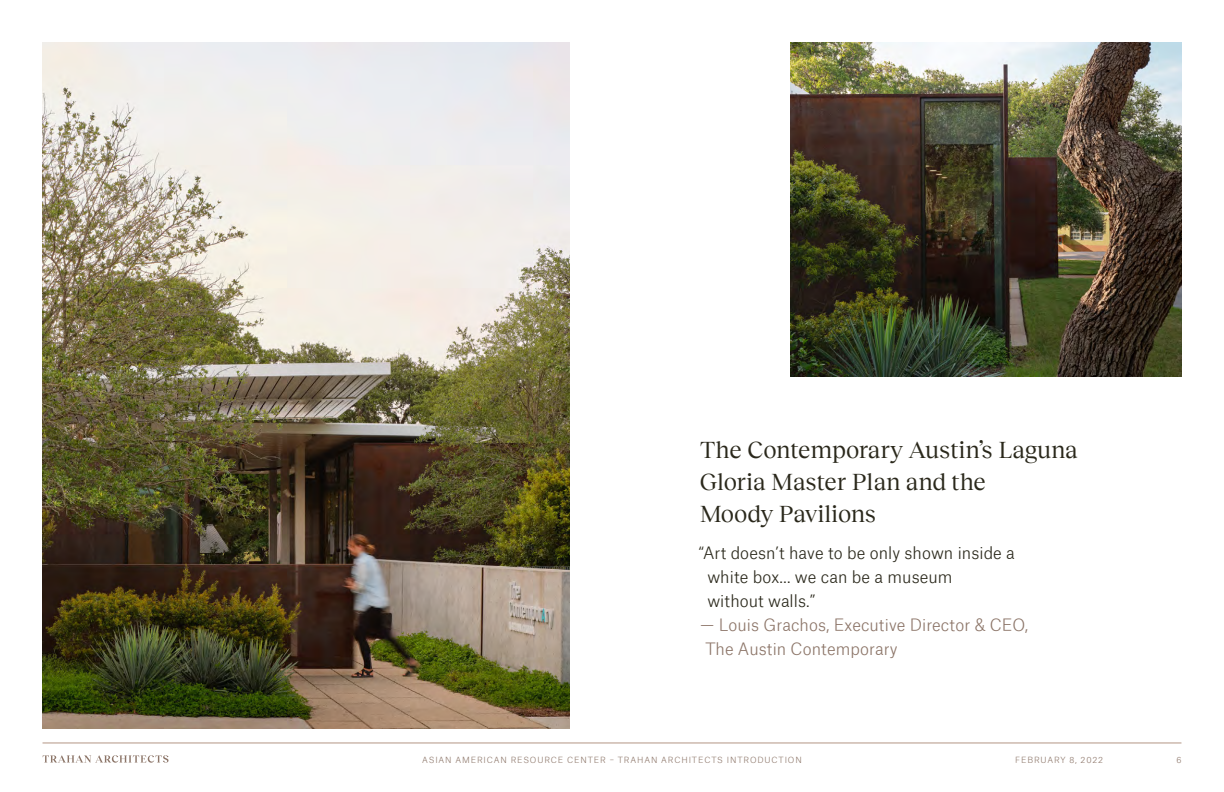
<style>
.page{position:relative;width:1224px;height:792px;background:#fff}
.page>*{position:absolute;margin:0;border:0;box-sizing:border-box;transform-origin:0 0}
.Heading{font:24px/32px "Reckless Neue";color:#2a281b}
.Body-L{font:300 16px/24px "Atlas Grotesk TT";letter-spacing:.005em;color:#2a281b}
.Body-L-2{font:300 16px "Atlas Grotesk TT";letter-spacing:.005em;color:#8c7568}
.t1{font:300 8px "Atlas Grotesk TT";letter-spacing:.11em;color:#8c7568}
</style>
<div class="page">
<hr style="left:43px;top:743px;width:1138px;height:1px;background:#b39585">
<svg style="left:43px;top:755px;width:126px;height:8px"></svg>
<img style="left:791px;top:43px;width:390px;height:333px">
<img style="left:43px;top:43px;width:526px;height:685px">
<p class="Heading" style="left:700px;top:432px;width:380px">The Contemporary Austin’s Laguna<br>Gloria Master Plan and the<br>Moody Pavilions</p>
<p class="Body-L" style="left:707px;top:539px;width:309px;text-indent:-9px">“Art doesn’t have to be only shown inside a white box… we can be a museum<br>without walls.”</p>
<p class="Body-L-2" style="left:700px;top:612px;width:302px">— Louis Grachos, Executive Director &amp; CEO</p>
<p class="Body-L-2" style="left:1025px;top:612px;width:5px">,</p>
<p class="Body-L-2" style="left:705px;top:636px;width:194px">The Austin Contemporary</p>
<p class="t1" style="left:422px;top:753px;width:200px">Asian American Resource Center – TR</p>
<p class="t1" style="left:630px;top:753px;width:65px">AHAN ARC HITECTS</p>
<p class="t1" style="left:727px;top:753px;width:4px">INTRO</p>
<p class="t1" style="left:757px;top:753px;width:15px">DUCTION</p>
<p class="t1" style="left:1015px;top:753px;width:89px">FEBRUARY 8, 2022</p>
<p class="t1" style="left:1176px;top:753px;width:7px">6</p>
</div>
